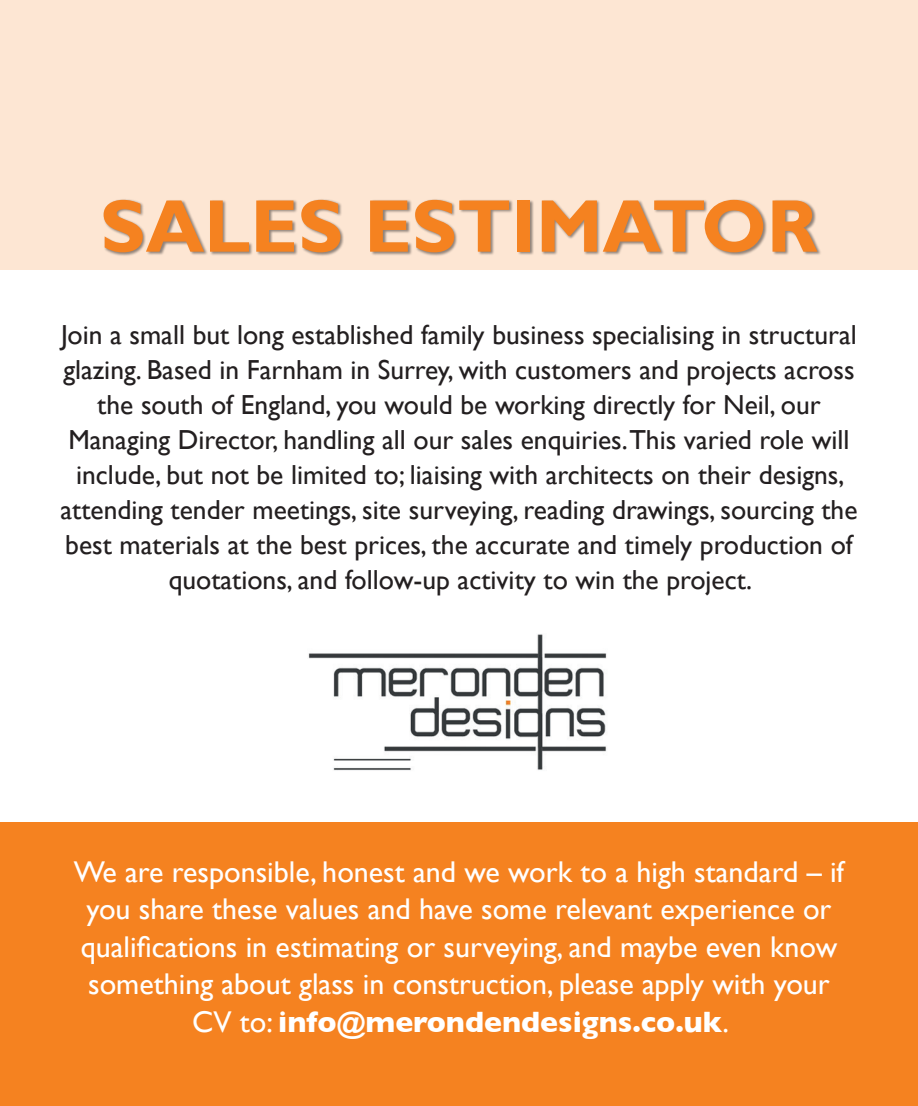
<style>
.page{position:relative;width:918px;height:1106px;background:#fff}
.page>*{position:absolute;margin:0;border:0;box-sizing:border-box;transform-origin:0 0}
.t1{font:700 75px "Gill Sans Std";color:#f58220}
.t2{font:30px/37.5px "Gill Sans";color:#fff;text-align:center}
.t3{font:27.5px/35px "Gill Sans";color:#231f20;text-align:center}
.s1{font-weight:700}
</style>
<div class="page">
<div style="left:0;top:0;width:918px;height:269px;background:#fde6d3"></div>
<img style="left:308px;top:634px;width:299px;height:137px">
<div style="left:103px;top:199px;width:719px;height:58px;background:#231f20;opacity:.5"></div>
<div style="left:0;top:822px;width:918px;height:284px;background:#f58220"></div>
<p class="t1" style="left:100px;top:182px;width:718px">SALES ESTIMATOR</p>
<p class="t3" style="left:60px;top:317px;width:798px">Join a small but long established family business specialising in structural glazing. Based in Farnham in Surrey, with customers and projects across the south of England, you would be working directly for Neil, our Managing Director, handling all our sales enquiries.This varied role will include, but not be limited to; liaising with architects on their designs, attending tender meetings, site surveying, reading drawings, sourcing the best materials at the best prices, the accurate and timely production of quotations, and follow-up activity to win the project.</p>
<p class="t2" style="left:74px;top:852px;width:772px">We are responsible, honest and we work to a high standard – if you share these values and have some relevant experience or qualifications in estimating or surveying, and maybe even know something about glass in construction, please apply with your CV to: <span class="s1">info@merondendesigns.co.uk</span>.</p>
</div>
